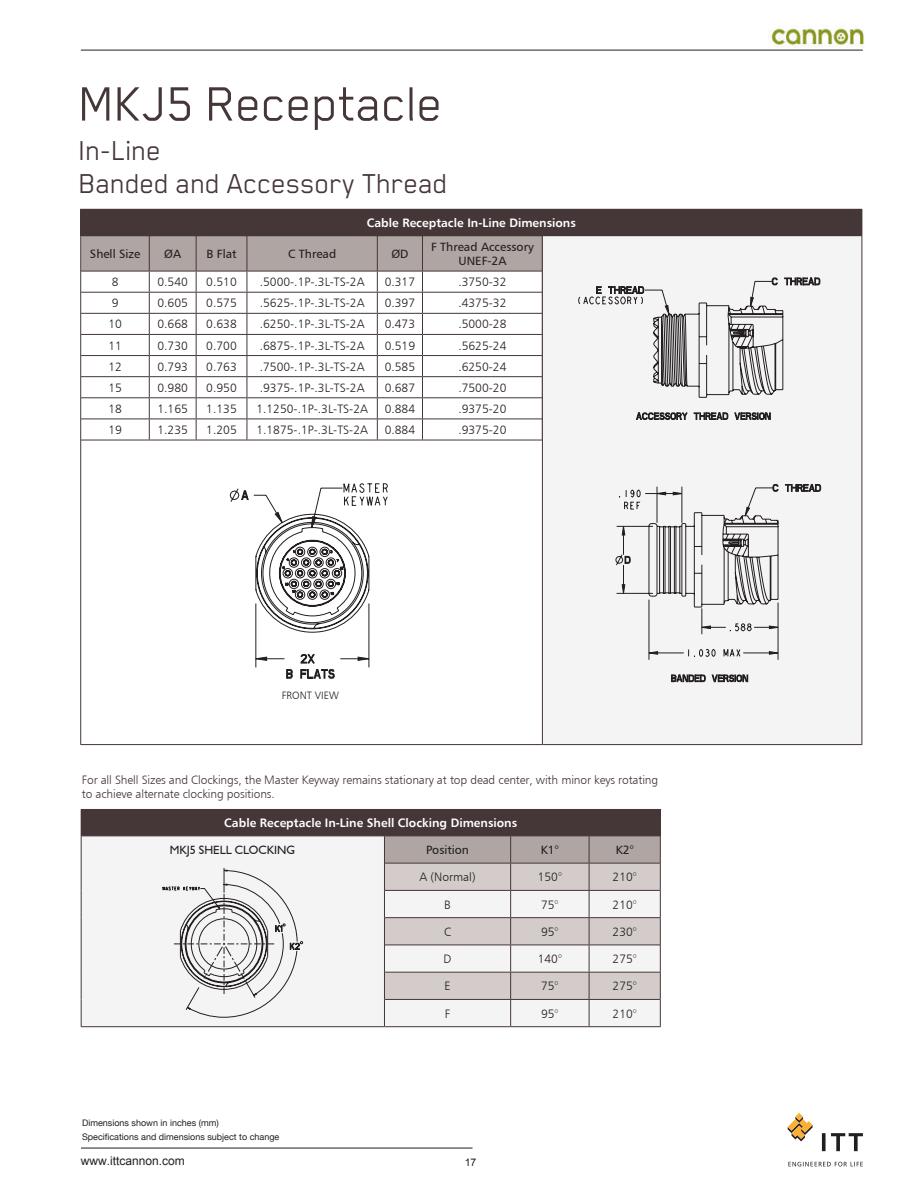
<style>
.page{position:relative;width:918px;height:1188px;background:#fff}
.page>*{position:absolute;margin:0;border:0;box-sizing:border-box;transform-origin:0 0}
.t1{font:55.5px "Blender";letter-spacing:-.01em;color:#453638}
.t2{font:31.5px/33px "Blender";letter-spacing:-.01em;color:#453638}
.t3{font:12px "Humanist 777 BT Light B";color:#231f20}
.t4{font:12px/14.4px "Humanist 777 BT Light B";letter-spacing:-.01em;color:#453638}
.t5{font:12px "Humanist 777 BT Bold B";color:#fff}
.t6{font:12px/14.4px "Humanist 777 BT Roman B";color:#231f20;text-align:center}
.t7{font:12px "Arial";color:#231f20}
.t8{font:12px "Humanist 521 BT";color:#231f20}
.t9{font:10.5px "Humanist 777 BT Light B";color:#231f20}
.t10{font:10.5px "Arial";color:#231f20}
.t11{font:9px/14.2px "Helvetica Neue";color:#231f20}
</style>
<div class="page">
<hr style="left:81px;top:50px;width:782px;height:1px;background:#231f20">
<svg style="left:788px;top:1162px;width:75px;height:4px"></svg>
<svg style="left:822px;top:1133px;width:41px;height:18px"></svg>
<svg style="left:788px;top:1113px;width:25px;height:28px"></svg>
<hr style="left:81px;top:1148px;width:391px;height:1px;background:#231f20">
<img style="left:770px;top:28px;width:94px;height:19px">
<hr style="left:81px;top:440px;width:68px;height:1px;background:#453638">
<hr style="left:149px;top:440px;width:47px;height:1px;background:#453638">
<hr style="left:196px;top:440px;width:51px;height:1px;background:#453638">
<hr style="left:247px;top:440px;width:130px;height:1px;background:#453638">
<hr style="left:377px;top:440px;width:45px;height:1px;background:#453638">
<hr style="left:422px;top:440px;width:121px;height:1px;background:#453638">
<div style="left:81px;top:209px;width:781px;height:27px;background:#453638"></div>
<div style="left:542px;top:236px;width:320px;height:509px;background:#f5f4f4"></div>
<hr style="left:80px;top:209px;width:462px;height:1px;background:#453638">
<svg style="left:80px;top:210px;width:462px;height:230px"></svg>
<svg style="left:862px;top:210px;width:1px;height:25px"></svg>
<hr style="left:80px;top:235px;width:462px;height:1px;background:#453638">
<hr style="left:80px;top:236px;width:1px;height:508px;background:#453638">
<hr style="left:542px;top:236px;width:1px;height:508px;background:#453638">
<hr style="left:862px;top:236px;width:1px;height:508px;background:#453638">
<hr style="left:80px;top:744px;width:462px;height:1px;background:#453638">
<hr style="left:542px;top:744px;width:320px;height:1px;background:#453638">
<div style="left:81px;top:809px;width:579px;height:27px;background:#453638"></div>
<div style="left:82px;top:837px;width:302px;height:189px;background:#f5f4f4"></div>
<hr style="left:589px;top:809px;width:72px;height:1px;background:#453638">
<hr style="left:82px;top:836px;width:302px;height:1px;background:#453638">
<hr style="left:81px;top:1026px;width:303px;height:1px;background:#453638">
<hr style="left:384px;top:1026px;width:127px;height:1px;background:#453638">
<hr style="left:511px;top:1026px;width:78px;height:1px;background:#453638">
<hr style="left:589px;top:1026px;width:72px;height:1px;background:#453638">
<svg style="left:81px;top:836px;width:1px;height:190px"></svg>
<svg style="left:384px;top:810px;width:277px;height:216px"></svg>
<svg style="left:578px;top:277px;width:243px;height:143px"></svg>
<svg style="left:671px;top:674px;width:78px;height:9px"></svg>
<svg style="left:785px;top:484px;width:36px;height:2px"></svg>
<svg style="left:615px;top:486px;width:207px;height:174px"></svg>
<svg style="left:241px;top:483px;width:147px;height:196px"></svg>
<svg style="left:162px;top:868px;width:141px;height:150px"></svg>
<h1 class="t1" style="left:79px;top:74px;width:366px">MKJ5 Receptacle</h1>
<h2 class="t2" style="left:79px;top:133px;width:371px">In-Line<br>Banded and Accessory Thread</h2>
<p class="t5" style="left:367px;top:215px;width:211px">Cable Receptacle In-Line Dimensions</p>
<p class="t6" style="left:90px;top:246px;width:52px">Shell Size</p>
<p class="t6" style="left:164px;top:246px;width:18px">ØA</p>
<p class="t6" style="left:207px;top:246px;width:32px">B Flat</p>
<p class="t6" style="left:288px;top:246px;width:50px">C Thread</p>
<p class="t6" style="left:391px;top:246px;width:19px">ØD</p>
<p class="t6" style="left:431px;top:239px;width:104px">F Thread Accessory<br>UNEF-2A</p>
<p class="t3" style="left:112px;top:275px;width:8px">8</p>
<p class="t3" style="left:157px;top:275px;width:32px">0.540</p>
<p class="t3" style="left:206px;top:275px;width:32px">0.510</p>
<p class="t3" style="left:260px;top:275px;width:106px">.5000-.1P-.3L-TS-2A</p>
<p class="t3" style="left:385px;top:275px;width:32px">0.317</p>
<p class="t3" style="left:458px;top:275px;width:50px">.3750-32</p>
<p class="t3" style="left:112px;top:296px;width:8px">9</p>
<p class="t3" style="left:157px;top:296px;width:32px">0.605</p>
<p class="t3" style="left:206px;top:296px;width:32px">0.575</p>
<p class="t3" style="left:260px;top:296px;width:106px">.5625-.1P-.3L-TS-2A</p>
<p class="t3" style="left:385px;top:296px;width:32px">0.397</p>
<p class="t3" style="left:458px;top:296px;width:50px">.4375-32</p>
<p class="t3" style="left:108px;top:317px;width:15px">10</p>
<p class="t3" style="left:157px;top:317px;width:32px">0.668</p>
<p class="t3" style="left:206px;top:317px;width:32px">0.638</p>
<p class="t3" style="left:260px;top:317px;width:106px">.6250-.1P-.3L-TS-2A</p>
<p class="t3" style="left:385px;top:317px;width:32px">0.473</p>
<p class="t3" style="left:458px;top:317px;width:50px">.5000-28</p>
<p class="t3" style="left:108px;top:338px;width:15px">11</p>
<p class="t3" style="left:157px;top:338px;width:32px">0.730</p>
<p class="t3" style="left:206px;top:338px;width:32px">0.700</p>
<p class="t3" style="left:260px;top:338px;width:106px">.6875-.1P-.3L-TS-2A</p>
<p class="t3" style="left:385px;top:338px;width:32px">0.519</p>
<p class="t3" style="left:458px;top:338px;width:50px">.5625-24</p>
<p class="t3" style="left:108px;top:359px;width:15px">12</p>
<p class="t3" style="left:157px;top:359px;width:32px">0.793</p>
<p class="t3" style="left:206px;top:359px;width:32px">0.763</p>
<p class="t3" style="left:260px;top:359px;width:106px">.7500-.1P-.3L-TS-2A</p>
<p class="t3" style="left:385px;top:359px;width:32px">0.585</p>
<p class="t3" style="left:458px;top:359px;width:50px">.6250-24</p>
<p class="t3" style="left:108px;top:380px;width:15px">15</p>
<p class="t3" style="left:157px;top:380px;width:32px">0.980</p>
<p class="t3" style="left:206px;top:380px;width:32px">0.950</p>
<p class="t3" style="left:260px;top:380px;width:106px">.9375-.1P-.3L-TS-2A</p>
<p class="t3" style="left:385px;top:380px;width:32px">0.687</p>
<p class="t3" style="left:458px;top:380px;width:50px">.7500-20</p>
<p class="t3" style="left:108px;top:401px;width:15px">18</p>
<p class="t3" style="left:157px;top:401px;width:32px">1.165</p>
<p class="t3" style="left:206px;top:401px;width:32px">1.135</p>
<p class="t3" style="left:256px;top:401px;width:113px">1.1250-.1P-.3L-TS-2A</p>
<p class="t3" style="left:385px;top:401px;width:32px">0.884</p>
<p class="t3" style="left:458px;top:401px;width:50px">.9375-20</p>
<p class="t3" style="left:108px;top:422px;width:15px">19</p>
<p class="t3" style="left:157px;top:422px;width:32px">1.235</p>
<p class="t3" style="left:206px;top:422px;width:32px">1.205</p>
<p class="t3" style="left:256px;top:422px;width:113px">1.1875-.1P-.3L-TS-2A</p>
<p class="t3" style="left:385px;top:422px;width:32px">0.884</p>
<p class="t3" style="left:458px;top:422px;width:50px">.9375-20</p>
<p class="t9" style="left:282px;top:689px;width:59px">FRONT VIEW</p>
<p class="t4" style="left:82px;top:773px;width:578px">For all Shell Sizes and Clockings, the Master Keyway remains stationary at top dead center, with minor keys rotating to achieve alternate clocking positions.</p>
<p class="t5" style="left:224px;top:815px;width:294px">Cable Receptacle In-Line Shell Clocking Dimensions</p>
<p class="t6" style="left:426px;top:842px;width:44px">Position</p>
<p class="t6" style="left:541px;top:842px;width:19px">K1°</p>
<p class="t6" style="left:616px;top:842px;width:19px">K2°</p>
<p class="t3" style="left:420px;top:870px;width:58px">A (Normal)</p>
<p class="t3" style="left:538px;top:870px;width:26px">150°</p>
<p class="t3" style="left:613px;top:870px;width:26px">210°</p>
<p class="t3" style="left:444px;top:897px;width:8px">B</p>
<p class="t3" style="left:541px;top:897px;width:19px">75°</p>
<p class="t3" style="left:613px;top:897px;width:26px">210°</p>
<p class="t3" style="left:444px;top:924px;width:9px">C</p>
<p class="t3" style="left:541px;top:924px;width:19px">95°</p>
<p class="t3" style="left:613px;top:924px;width:26px">230°</p>
<p class="t3" style="left:444px;top:952px;width:9px">D</p>
<p class="t3" style="left:538px;top:952px;width:26px">140°</p>
<p class="t3" style="left:613px;top:952px;width:26px">275°</p>
<p class="t3" style="left:445px;top:979px;width:8px">E</p>
<p class="t3" style="left:541px;top:979px;width:19px">75°</p>
<p class="t3" style="left:613px;top:979px;width:26px">275°</p>
<p class="t3" style="left:445px;top:1006px;width:7px">F</p>
<p class="t3" style="left:541px;top:1006px;width:19px">95°</p>
<p class="t3" style="left:613px;top:1006px;width:26px">210°</p>
<p class="t8" style="left:170px;top:843px;width:127px">MKJ5 SHELL CLOCKING</p>
<p class="t11" style="left:82px;top:1116px;width:199px">Dimensions shown in inches (mm)<br>Specifications and dimensions subject to change</p>
<p class="t7" style="left:81px;top:1153px;width:106px">www.ittcannon.com</p>
<p class="t10" style="left:465px;top:1155px;width:13px">17</p>
</div>
